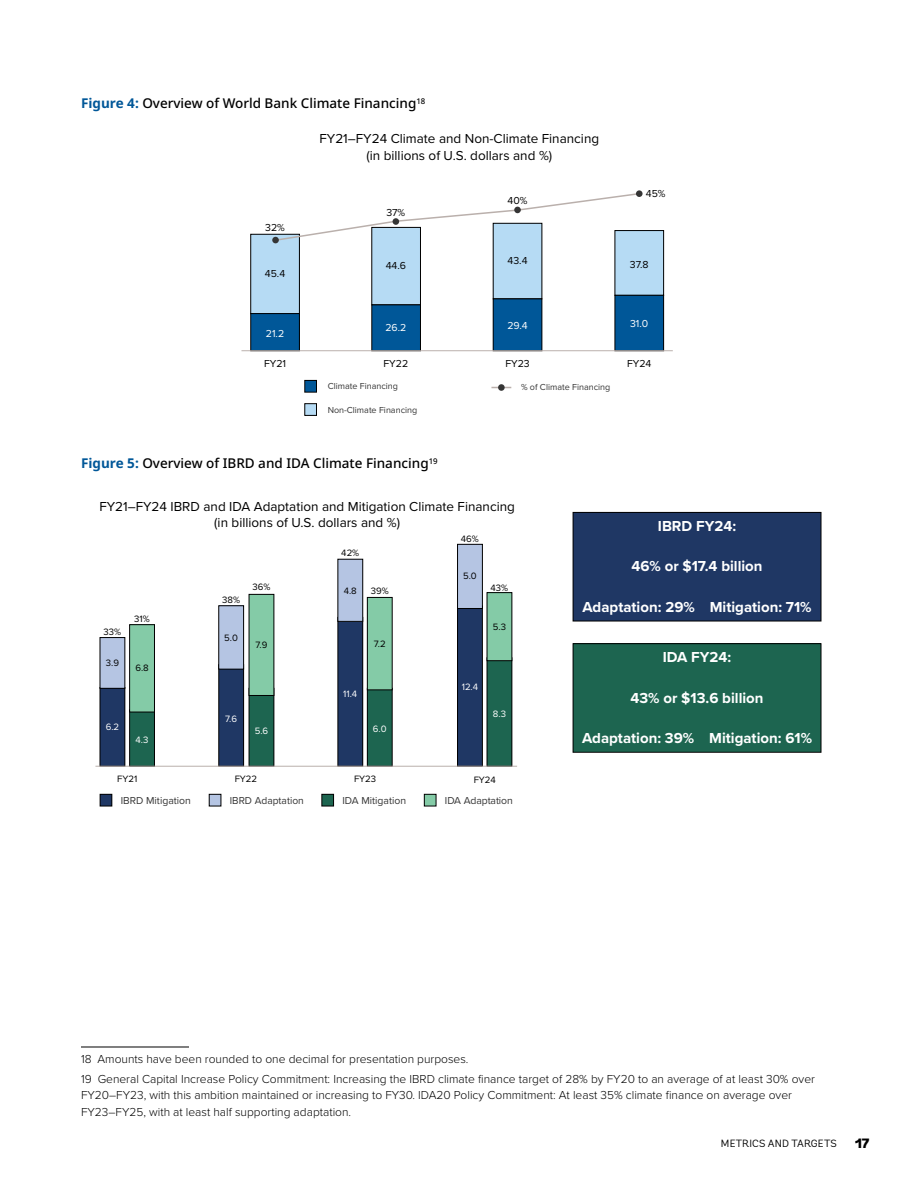
<style>
.page{position:relative;width:918px;height:1188px;background:#fff}
.page>*{position:absolute;margin:0;border:0;box-sizing:border-box;transform-origin:0 0}
.t1{font:700 15px "Proxima Nova";color:#fff}
.t2{font:13.5px/16.2px "Proxima Nova";color:#010101;text-align:center}
.t3{font:500 13.5px "Noto Sans";color:#000}
.t4{font:900 13.5px "Andes";color:#000}
.t5{font:300 12px/16.5px "Proxima Nova";color:#000}
.t6{font:10.5px "Proxima Nova";color:#353535}
.t7{font:10.5px "Proxima Nova";color:#010101}
.t8{font:10.5px "Andes";letter-spacing:.015em;color:#000}
.t9{font:10.5px "Proxima Nova";color:#fff}
.t10{font:9.6px "Proxima Nova";color:#010101}
.t11{font:9.6px "Proxima Nova";color:#fff}
.t12{font:9px "Proxima Nova";color:#353535}
.s1{font-weight:700;color:#005798}
</style>
<div class="page">
<div style="left:251px;top:234px;width:48px;height:80px;background:#b6dbf4"></div>
<div style="left:251px;top:234px;width:49px;height:80px;border:1px solid #000"></div>
<div style="left:372px;top:227px;width:48px;height:78px;background:#b6dbf4"></div>
<div style="left:372px;top:227px;width:49px;height:78px;border:1px solid #000"></div>
<div style="left:493px;top:223px;width:49px;height:76px;background:#b6dbf4"></div>
<div style="left:493px;top:223px;width:49px;height:76px;border:1px solid #000"></div>
<div style="left:615px;top:231px;width:49px;height:64px;background:#b6dbf4"></div>
<div style="left:615px;top:230px;width:49px;height:66px;border:1px solid #000"></div>
<div style="left:251px;top:314px;width:48px;height:37px;background:#005798"></div>
<div style="left:251px;top:313px;width:49px;height:38px;border:1px solid #000"></div>
<div style="left:372px;top:305px;width:48px;height:46px;background:#005798"></div>
<div style="left:493px;top:299px;width:49px;height:52px;background:#005798"></div>
<div style="left:493px;top:299px;width:49px;height:52px;border:1px solid #000"></div>
<div style="left:615px;top:295px;width:49px;height:56px;background:#005798"></div>
<div style="left:615px;top:295px;width:49px;height:56px;border:1px solid #000"></div>
<svg style="left:273px;top:193px;width:368px;height:49px"></svg>
<div style="left:272px;top:237px;width:7px;height:6px;background:#353535;border-radius:50%"></div>
<div style="left:393px;top:218px;width:6px;height:7px;background:#353535;border-radius:50%"></div>
<div style="left:514px;top:207px;width:7px;height:6px;background:#353535;border-radius:50%"></div>
<div style="left:636px;top:190px;width:7px;height:7px;background:#353535;border-radius:50%"></div>
<div style="left:305px;top:380px;width:12px;height:12px;background:#005798"></div>
<div style="left:305px;top:380px;width:12px;height:12px;border:1px solid #000"></div>
<div style="left:305px;top:404px;width:12px;height:11px;background:#b6dbf4"></div>
<div style="left:305px;top:403px;width:12px;height:13px;border:1px solid #000"></div>
<svg style="left:491px;top:387px;width:20px;height:1px"></svg>
<div style="left:498px;top:384px;width:7px;height:7px;background:#353535;border-radius:50%"></div>
<hr style="left:241px;top:350px;width:432px;height:1px;background:#bab0ac">
<div style="left:573px;top:512px;width:248px;height:109px;background:#1f3764"></div>
<div style="left:573px;top:512px;width:248px;height:109px;border:1px solid #000"></div>
<div style="left:573px;top:644px;width:248px;height:108px;background:#1d6550"></div>
<div style="left:573px;top:643px;width:248px;height:109px;border:1px solid #000"></div>
<div style="left:130px;top:710px;width:24px;height:56px;background:#1d6550"></div>
<div style="left:129px;top:710px;width:26px;height:56px;border:1px solid #000"></div>
<div style="left:130px;top:625px;width:24px;height:87px;background:#84cba7"></div>
<div style="left:129px;top:624px;width:26px;height:88px;border:1px solid #000"></div>
<div style="left:100px;top:688px;width:25px;height:78px;background:#1f3764"></div>
<div style="left:100px;top:687px;width:25px;height:79px;border:1px solid #000"></div>
<div style="left:100px;top:638px;width:25px;height:50px;background:#b5c5e3"></div>
<div style="left:100px;top:637px;width:25px;height:52px;border:1px solid #000"></div>
<div style="left:100px;top:794px;width:12px;height:12px;background:#1f3764"></div>
<div style="left:100px;top:794px;width:12px;height:12px;border:1px solid #000"></div>
<div style="left:209px;top:794px;width:12px;height:12px;background:#b5c5e3"></div>
<div style="left:209px;top:794px;width:12px;height:12px;border:1px solid #000"></div>
<div style="left:322px;top:794px;width:12px;height:12px;background:#1d6550"></div>
<div style="left:322px;top:794px;width:12px;height:12px;border:1px solid #000"></div>
<div style="left:424px;top:794px;width:12px;height:12px;background:#84cba7"></div>
<div style="left:424px;top:794px;width:12px;height:12px;border:1px solid #000"></div>
<div style="left:219px;top:665px;width:25px;height:101px;background:#1f3764"></div>
<div style="left:219px;top:664px;width:25px;height:102px;border:1px solid #000"></div>
<div style="left:219px;top:606px;width:25px;height:63px;background:#b5c5e3"></div>
<div style="left:219px;top:606px;width:25px;height:63px;border:1px solid #000"></div>
<div style="left:249px;top:688px;width:25px;height:78px;background:#1d6550"></div>
<div style="left:249px;top:688px;width:25px;height:78px;border:1px solid #000"></div>
<div style="left:249px;top:594px;width:25px;height:101px;background:#84cba7"></div>
<div style="left:338px;top:617px;width:25px;height:149px;background:#1f3764"></div>
<div style="left:338px;top:617px;width:25px;height:149px;border:1px solid #000"></div>
<div style="left:338px;top:559px;width:25px;height:62px;background:#b5c5e3"></div>
<div style="left:338px;top:559px;width:25px;height:63px;border:1px solid #000"></div>
<div style="left:367px;top:688px;width:25px;height:78px;background:#1d6550"></div>
<div style="left:367px;top:688px;width:25px;height:78px;border:1px solid #000"></div>
<div style="left:367px;top:597px;width:25px;height:93px;background:#84cba7"></div>
<div style="left:367px;top:597px;width:25px;height:93px;border:1px solid #000"></div>
<div style="left:458px;top:606px;width:24px;height:160px;background:#1f3764"></div>
<div style="left:457px;top:606px;width:26px;height:160px;border:1px solid #000"></div>
<div style="left:458px;top:544px;width:24px;height:64px;background:#b5c5e3"></div>
<div style="left:457px;top:544px;width:26px;height:65px;border:1px solid #000"></div>
<div style="left:487px;top:658px;width:25px;height:108px;background:#1d6550"></div>
<div style="left:487px;top:658px;width:25px;height:108px;border:1px solid #000"></div>
<div style="left:487px;top:593px;width:25px;height:68px;background:#84cba7"></div>
<hr style="left:95px;top:766px;width:422px;height:1px;background:#bab0ac">
<hr style="left:81px;top:1047px;width:108px;height:1px;background:#000">
<p class="t3" style="left:81px;top:94px;width:346px"><span class="s1">Figure 4:</span> Overview of World Bank Climate Financing<sup>18</sup></p>
<p class="t2" style="left:320px;top:130px;width:281px">FY21–FY24 Climate and Non-Climate Financing (in billions of U.S. dollars and %)</p>
<p class="t7" style="left:265px;top:220px;width:21px">32%</p>
<p class="t7" style="left:265px;top:266px;width:22px">45.4</p>
<p class="t9" style="left:266px;top:326px;width:20px">21.2</p>
<p class="t7" style="left:386px;top:205px;width:20px">37%</p>
<p class="t7" style="left:386px;top:258px;width:22px">44.6</p>
<p class="t9" style="left:385px;top:320px;width:22px">26.2</p>
<p class="t7" style="left:508px;top:193px;width:21px">40%</p>
<p class="t7" style="left:508px;top:253px;width:21px">43.4</p>
<p class="t9" style="left:507px;top:318px;width:22px">29.4</p>
<p class="t7" style="left:646px;top:186px;width:21px">45%</p>
<p class="t7" style="left:630px;top:256px;width:20px">37.8</p>
<p class="t9" style="left:630px;top:316px;width:20px">31.0</p>
<p class="t7" style="left:264px;top:355px;width:24px">FY21</p>
<p class="t7" style="left:384px;top:355px;width:26px">FY22</p>
<p class="t7" style="left:505px;top:355px;width:26px">FY23</p>
<p class="t7" style="left:627px;top:355px;width:26px">FY24</p>
<p class="t12" style="left:328px;top:379px;width:72px">Climate Financing</p>
<p class="t12" style="left:521px;top:380px;width:91px">% of Climate Financing</p>
<p class="t12" style="left:328px;top:403px;width:91px">Non-Climate Financing</p>
<p class="t3" style="left:81px;top:454px;width:358px"><span class="s1">Figure 5:</span> Overview of IBRD and IDA Climate Financing<sup>19</sup></p>
<p class="t2" style="left:99px;top:498px;width:417px">FY21–FY24 IBRD and IDA Adaptation and Mitigation Climate Financing (in billions of U.S. dollars and %)</p>
<p class="t10" style="left:104px;top:625px;width:19px">33%</p>
<p class="t10" style="left:106px;top:655px;width:15px">3.9</p>
<p class="t10" style="left:134px;top:611px;width:17px">31%</p>
<p class="t10" style="left:135px;top:661px;width:15px">6.8</p>
<p class="t11" style="left:106px;top:720px;width:15px">6.2</p>
<p class="t11" style="left:136px;top:732px;width:14px">4.3</p>
<p class="t10" style="left:222px;top:592px;width:19px">38%</p>
<p class="t10" style="left:224px;top:630px;width:15px">5.0</p>
<p class="t10" style="left:252px;top:580px;width:19px">36%</p>
<p class="t10" style="left:256px;top:637px;width:13px">7.9</p>
<p class="t11" style="left:225px;top:711px;width:13px">7.6</p>
<p class="t11" style="left:255px;top:723px;width:15px">5.6</p>
<p class="t10" style="left:341px;top:545px;width:19px">42%</p>
<p class="t10" style="left:344px;top:584px;width:15px">4.8</p>
<p class="t10" style="left:371px;top:583px;width:19px">39%</p>
<p class="t10" style="left:374px;top:637px;width:13px">7.2</p>
<p class="t11" style="left:343px;top:686px;width:16px">11.4</p>
<p class="t11" style="left:373px;top:721px;width:15px">6.0</p>
<p class="t10" style="left:461px;top:532px;width:19px">46%</p>
<p class="t10" style="left:463px;top:569px;width:15px">5.0</p>
<p class="t10" style="left:491px;top:580px;width:19px">43%</p>
<p class="t10" style="left:493px;top:620px;width:15px">5.3</p>
<p class="t11" style="left:462px;top:680px;width:18px">12.4</p>
<p class="t11" style="left:493px;top:707px;width:15px">8.3</p>
<p class="t10" style="left:117px;top:772px;width:22px">FY21</p>
<p class="t10" style="left:235px;top:772px;width:24px">FY22</p>
<p class="t10" style="left:354px;top:772px;width:24px">FY23</p>
<p class="t10" style="left:474px;top:772px;width:24px">FY24</p>
<p class="t6" style="left:121px;top:793px;width:72px">IBRD Mitigation</p>
<p class="t6" style="left:230px;top:793px;width:75px">IBRD Adaptation</p>
<p class="t6" style="left:342px;top:793px;width:65px">IDA Mitigation</p>
<p class="t6" style="left:445px;top:793px;width:69px">IDA Adaptation</p>
<p class="t1" style="left:658px;top:514px;width:80px">IBRD FY24:</p>
<p class="t1" style="left:631px;top:555px;width:133px">46% or $17.4 billion</p>
<p class="t1" style="left:582px;top:595px;width:231px">Adaptation: 29% Mitigation: 71%</p>
<p class="t1" style="left:663px;top:646px;width:70px">IDA FY24:</p>
<p class="t1" style="left:631px;top:687px;width:135px">43% or $13.6 billion</p>
<p class="t1" style="left:582px;top:727px;width:232px">Adaptation: 39% Mitigation: 61%</p>
<p class="t5" style="left:81px;top:1051px;width:389px">18 Amounts have been rounded to one decimal for presentation purposes.</p>
<p class="t5" style="left:81px;top:1070px;width:735px">19 General Capital Increase Policy Commitment: Increasing the IBRD climate finance target of 28% by FY20 to an average of at least 30% over<br>FY20–FY23, with this ambition maintained or increasing to FY30. IDA20 Policy Commitment: At least 35% climate finance on average over<br>FY23–FY25, with at least half supporting adaptation.</p>
<p class="t8" style="left:721px;top:1137px;width:118px">METRICS AND TARGETS</p>
<p class="t4" style="left:855px;top:1135px;width:16px">17</p>
</div>
